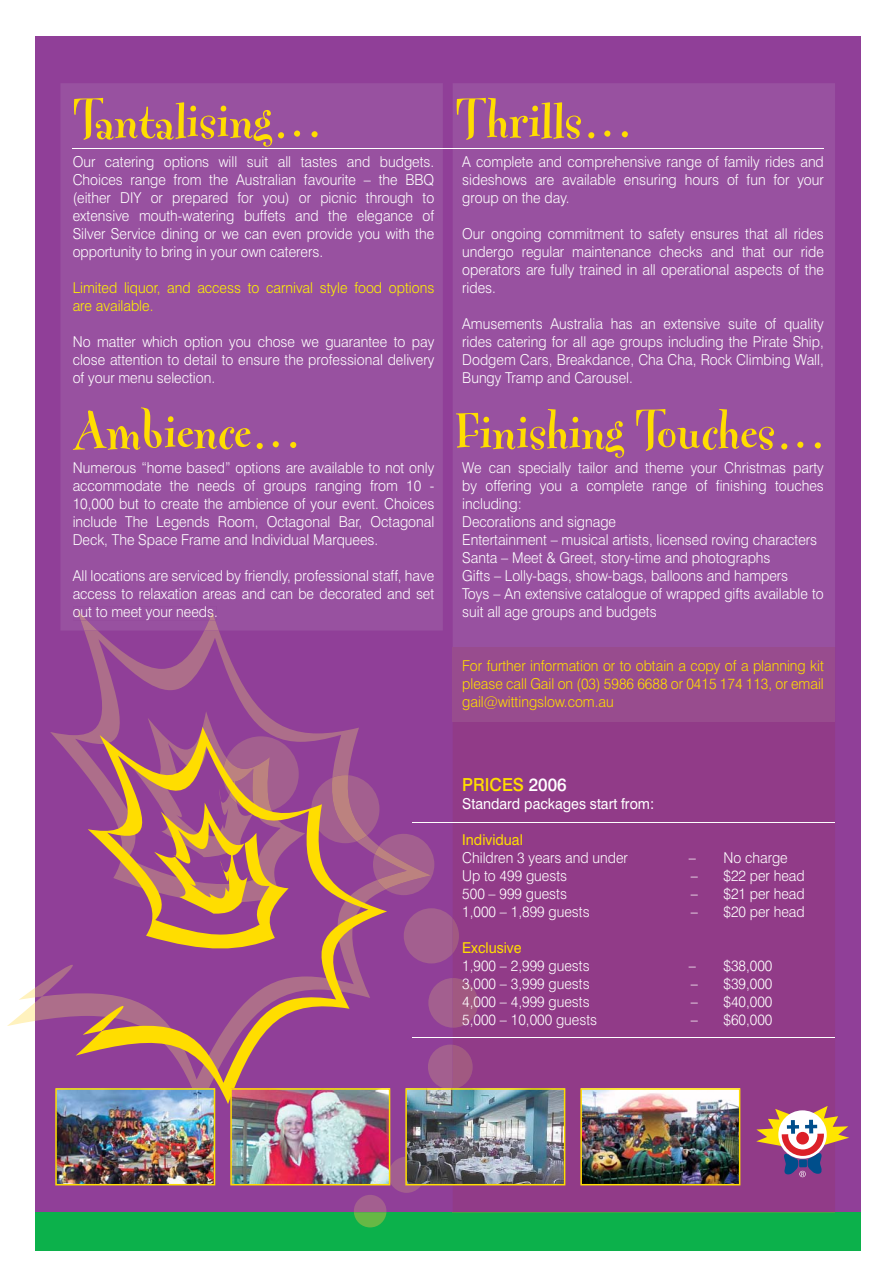
<style>
.page{position:relative;width:893px;height:1263px;background:#fff}
.page>*{position:absolute;margin:0;border:0;box-sizing:border-box;transform-origin:0 0}
.t1{font:700 51px "Fontesque";color:#fd0}
.t2{font:500 18px "Swiss 721 BT";color:#fd0;scale:.94 1}
.t3{font:300 15px/18px "Swiss 721 BT";color:#fff;text-align:justify;scale:.94 1}
.t4{font:300 15px/18px "Swiss 721 BT";color:#fd0;text-align:justify;scale:.94 1}
.t5{font:300 15px/18px "Swiss 721 BT";color:#fff200;scale:.94 1}
.t6{font:15px "Swiss 721 BT";color:#fff;scale:.94 1}
.t7{font:15px "Swiss 721 BT";color:#fd0;scale:.94 1}
.s1{color:#fff2be}
.s2{color:#fff}
</style>
<div class="page">
<div style="left:35px;top:36px;width:825px;height:1188px;background:#903f98"></div>
<div style="left:35px;top:1212px;width:825px;height:39px;background:#0cb14b"></div>
<div style="left:388px;top:1157px;width:36px;height:36px;background:#a35f8f;border-radius:50%"></div>
<svg style="left:354px;top:1195px;width:32px;height:32px"></svg>
<div style="left:61px;top:83px;width:382px;height:547px;background:#9851a0"></div>
<div style="left:453px;top:83px;width:382px;height:564px;background:#9851a0"></div>
<hr style="left:72px;top:148px;width:751px;height:1px;background:#fff">
<svg style="left:456px;top:409px;width:168px;height:49px;background:#ad6e7e"></svg>
<svg style="left:636px;top:409px;width:138px;height:42px;background:#af717a"></svg>
<svg style="left:781px;top:442px;width:39px;height:8px"></svg>
<svg style="left:50px;top:631px;width:234px;height:477px"></svg>
<svg style="left:387px;top:834px;width:47px;height:61px;background:#a5618d"></svg>
<svg style="left:7px;top:736px;width:69px;height:290px"></svg>
<svg style="left:73px;top:606px;width:146px;height:25px;background:#99539e"></svg>
<svg style="left:76px;top:727px;width:311px;height:377px"></svg>
<div style="left:452px;top:722px;width:383px;height:490px;background:#913b88"></div>
<hr style="left:452px;top:1212px;width:383px;height:1px;background:#44a346">
<svg style="left:404px;top:908px;width:55px;height:55px"></svg>
<svg style="left:428px;top:978px;width:50px;height:50px"></svg>
<div style="left:452px;top:647px;width:383px;height:75px;background:#984c8e"></div>
<hr style="left:412px;top:822px;width:423px;height:1px;background:#fff">
<hr style="left:412px;top:1037px;width:423px;height:1px;background:#fff">
<img style="left:55px;top:1088px;width:160px;height:97px">
<img style="left:230px;top:1088px;width:160px;height:97px">
<img style="left:405px;top:1045px;width:160px;height:140px">
<img style="left:580px;top:1088px;width:160px;height:97px">
<svg style="left:756px;top:1106px;width:93px;height:71px"></svg>
<h1 class="t1" style="left:73px;top:89px;width:257px">Tantalising…</h1>
<p class="t3" style="left:73px;top:154px;width:386px">Our catering options will suit all tastes and budgets.<br>Choices range from the Australian favourite – the BBQ (either DIY or prepared for you) or picnic through to extensive mouth-watering buffets and the elegance of Silver Service dining or we can even provide you with the opportunity to bring in your own caterers.</p>
<p class="t5" style="left:73px;top:280px;width:386px">Limited liquor, and access to carnival style food options are available.</p>
<p class="t3" style="left:73px;top:334px;width:386px">No matter which option you chose we guarantee to pay close attention to detail to ensure the professional delivery of your menu selection.</p>
<h1 class="t1" style="left:75px;top:400px;width:233px">Ambience…</h1>
<p class="t3" style="left:73px;top:460px;width:386px">Numerous “home based” options are available to not only accommodate the needs of groups ranging from 10 - 10,000 but to create the ambience of your event. Choices include The Legends Room, Octagonal Bar, Octagonal Deck, The Space Frame and Individual Marquees.</p>
<p class="t3" style="left:73px;top:568px;width:386px">All locations are serviced by friendly, professional staff, have access to relaxation areas and can be decorated and set <span class="s1">out to meet your needs</span>.</p>
<h1 class="t1" style="left:455px;top:89px;width:184px">Thrills…</h1>
<p class="t3" style="left:462px;top:154px;width:386px">A complete and comprehensive range of family rides and sideshows are available ensuring hours of fun for your group on the day.</p>
<p class="t3" style="left:462px;top:226px;width:386px">Our ongoing commitment to safety ensures that all rides undergo regular maintenance checks and that our ride operators are fully trained in all operational aspects of the rides.</p>
<p class="t3" style="left:462px;top:316px;width:386px">Amusements Australia has an extensive suite of quality rides catering for all age groups including the Pirate Ship, Dodgem Cars, Breakdance, Cha Cha, Rock Climbing Wall, Bungy Tramp and Carousel.</p>
<p class="t3" style="left:462px;top:460px;width:386px;text-align:left">We can specially tailor and theme your Christmas party by offering you a complete range of finishing touches including:<br>Decorations and signage<br>Entertainment – musical artists, licensed roving characters Santa – Meet &amp; Greet, story-time and photographs<br>Gifts – Lolly-bags, show-bags, balloons and hampers<br>Toys – An extensive catalogue of wrapped gifts available to suit all age groups and budgets</p>
<p class="t4" style="left:462px;top:658px;width:386px">For further information or to obtain a copy of a planning kit please call Gail on (03) 5986 6688 or 0415 174 113, or email gail@wittingslow.com.au</p>
<p class="t2" style="left:462px;top:774px;width:113px">PRICES <span class="s2">2006</span></p>
<p class="t6" style="left:462px;top:799px;width:206px">Standard packages start from:</p>
<p class="t7" style="left:462px;top:835px;width:66px">Individual</p>
<p class="t3" style="left:462px;top:850px;width:178px">Children 3 years and under</p>
<p class="t3" style="left:689px;top:850px;width:107px">– No charge</p>
<p class="t3" style="left:462px;top:868px;width:113px">Up to 499 guests</p>
<p class="t3" style="left:690px;top:868px;width:123px">– $22 per head</p>
<p class="t3" style="left:462px;top:886px;width:113px">500 – 999 guests</p>
<p class="t3" style="left:690px;top:886px;width:123px">– $21 per head</p>
<p class="t3" style="left:462px;top:904px;width:137px">1,000 – 1,899 guests</p>
<p class="t3" style="left:690px;top:904px;width:123px">– $20 per head</p>
<p class="t7" style="left:462px;top:943px;width:65px">Exclusive</p>
<p class="t3" style="left:462px;top:958px;width:137px">1,900 – 2,999 guests</p>
<p class="t3" style="left:689px;top:958px;width:90px">– $38,000</p>
<p class="t3" style="left:462px;top:976px;width:137px">3,000 – 3,999 guests</p>
<p class="t3" style="left:690px;top:976px;width:88px">– $39,000</p>
<p class="t3" style="left:462px;top:994px;width:137px">4,000 – 4,999 guests</p>
<p class="t3" style="left:690px;top:994px;width:88px">– $40,000</p>
<p class="t3" style="left:462px;top:1012px;width:145px">5,000 – 10,000 guests</p>
<p class="t3" style="left:690px;top:1012px;width:88px">– $60,000</p>
</div>
